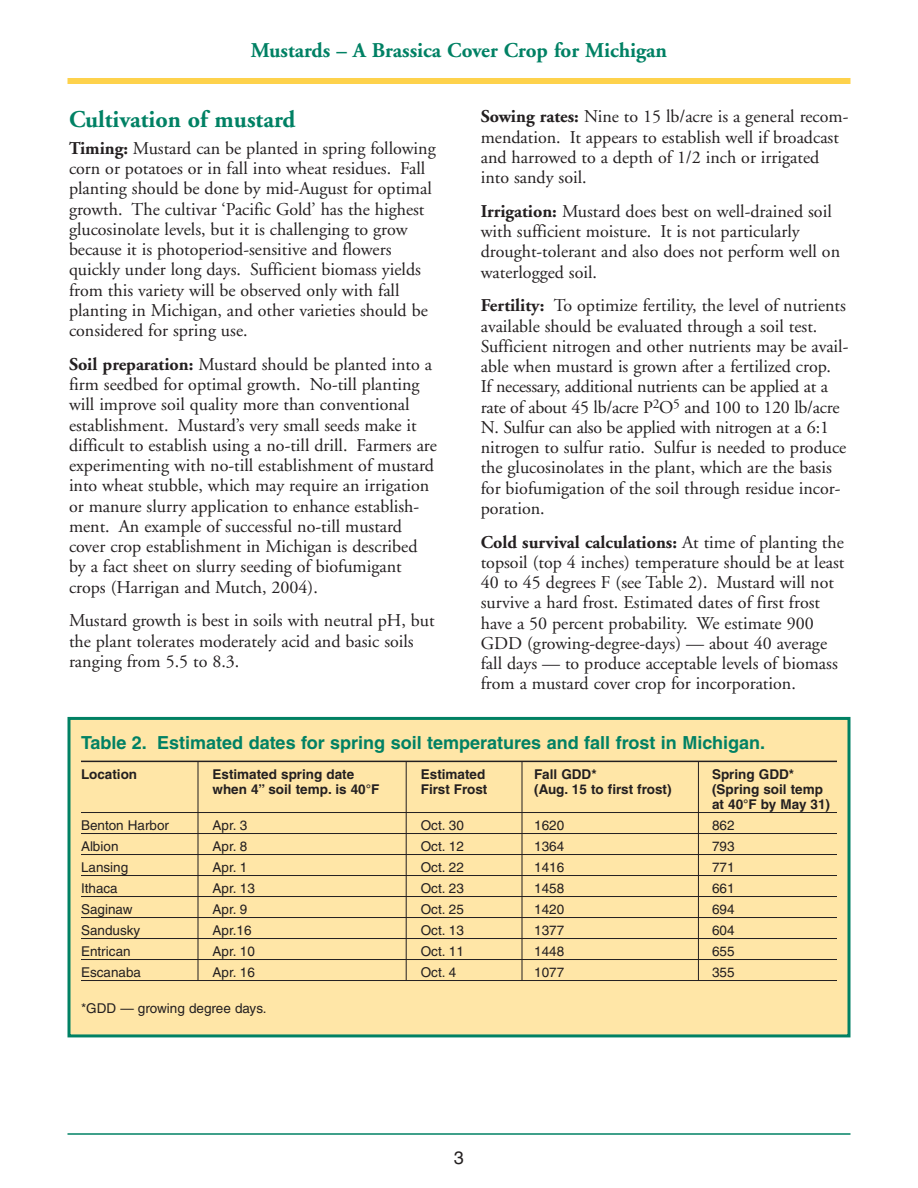
<style>
.page{position:relative;width:918px;height:1188px;background:#fff}
.page>*{position:absolute;margin:0;border:0;box-sizing:border-box;transform-origin:0 0}
.t1{font:700 24px "Adobe Garamond";color:#008164}
.t2{font:700 21px "Adobe Garamond";color:#008164}
.t3{font:18px/20.2px "Adobe Garamond";color:#231f20}
.t4{font:700 18px "Helvetica";color:#008164}
.t5{font:18px "Helvetica";color:#231f20}
.t6{font:13.5px "Helvetica";color:#231f20}
.t7{font:700 13.5px/15px "Helvetica";color:#231f20}
.s1{font-weight:700}
</style>
<div class="page">
<div style="left:68px;top:78px;width:782px;height:6px;background:#fed24c"></div>
<hr style="left:68px;top:1133px;width:782px;height:2px;background:#008164">
<div style="left:69px;top:718px;width:780px;height:318px;background:#ffe6a7"></div>
<hr style="left:81px;top:761px;width:756px;height:1px;background:#231f20">
<hr style="left:81px;top:812px;width:756px;height:1px;background:#231f20">
<hr style="left:81px;top:833px;width:756px;height:1px;background:#231f20">
<hr style="left:81px;top:854px;width:756px;height:1px;background:#231f20">
<hr style="left:81px;top:875px;width:756px;height:1px;background:#231f20">
<hr style="left:81px;top:896px;width:756px;height:1px;background:#231f20">
<hr style="left:81px;top:917px;width:756px;height:1px;background:#231f20">
<hr style="left:81px;top:938px;width:756px;height:1px;background:#231f20">
<hr style="left:81px;top:959px;width:756px;height:1px;background:#231f20">
<hr style="left:81px;top:980px;width:756px;height:1px;background:#231f20">
<div style="left:68px;top:717px;width:782px;height:320px;border:3px solid #008164"></div>
<hr style="left:198px;top:761px;width:1px;height:219px;background:#231f20">
<hr style="left:406px;top:761px;width:1px;height:219px;background:#231f20">
<hr style="left:522px;top:761px;width:1px;height:219px;background:#231f20">
<hr style="left:698px;top:761px;width:1px;height:219px;background:#231f20">
<p class="t2" style="left:251px;top:42px;width:418px">Mustards – A Brassica Cover Crop for Michigan</p>
<h1 class="t1" style="left:69px;top:110px;width:228px">Cultivation of mustard</h1>
<p class="t3" style="left:69px;top:140px;width:368px"><span class="s1">Timing:</span> Mustard can be planted in spring following corn or potatoes or in fall into wheat residues. Fall planting should be done by mid-August for optimal growth. The cultivar ‘Pacific Gold’ has the highest glucosinolate levels, but it is challenging to grow because it is photoperiod-sensitive and flowers quickly under long days. Sufficient biomass yields from this variety will be observed only with fall planting in Michigan, and other varieties should be considered for spring use.</p>
<p class="t3" style="left:69px;top:356px;width:369px"><span class="s1">Soil preparation:</span> Mustard should be planted into a firm seedbed for optimal growth. No-till planting will improve soil quality more than conventional establishment. Mustard’s very small seeds make it difficult to establish using a no-till drill. Farmers are experimenting with no-till establishment of mustard into wheat stubble, which may require an irrigation or manure slurry application to enhance establish&shy;ment. An example of successful no-till mustard cover crop establishment in Michigan is described by a fact sheet on slurry seeding of biofumigant crops (Harrigan and Mutch, 2004).</p>
<p class="t3" style="left:69px;top:612px;width:367px">Mustard growth is best in soils with neutral pH, but the plant tolerates moderately acid and basic soils ranging from 5.5 to 8.3.</p>
<p class="t3" style="left:481px;top:108px;width:369px"><span class="s1">Sowing rates:</span> Nine to 15 lb/acre is a general recom&shy;mendation. It appears to establish well if broadcast and harrowed to a depth of 1/2 inch or irrigated into sandy soil.</p>
<p class="t3" style="left:481px;top:203px;width:361px"><span class="s1">Irrigation:</span> Mustard does best on well-drained soil with sufficient moisture. It is not particularly drought-tolerant and also does not perform well on waterlogged soil.</p>
<p class="t3" style="left:481px;top:297px;width:369px"><span class="s1">Fertility:</span> To optimize fertility, the level of nutrients available should be evaluated through a soil test.<br>Sufficient nitrogen and other nutrients may be avail&shy;able when mustard is grown after a fertilized crop.<br>If necessary, additional nutrients can be applied at a rate of about 45 lb/acre P<sup>2</sup>O<sup>5</sup> and 100 to 120 lb/acre N. Sulfur can also be applied with nitrogen at a 6:1 nitrogen to sulfur ratio. Sulfur is needed to produce the glucosinolates in the plant, which are the basis for biofumigation of the soil through residue incor&shy;poration.</p>
<p class="t3" style="left:481px;top:534px;width:365px"><span class="s1">Cold survival calculations:</span> At time of planting the topsoil (top 4 inches) temperature should be at least 40 to 45 degrees F (see Table 2). Mustard will not survive a hard frost. Estimated dates of first frost have a 50 percent probability. We estimate 900<br>GDD (growing-degree-days) — about 40 average fall days — to produce acceptable levels of biomass from a mustard cover crop for incorporation.</p>
<p class="t4" style="left:81px;top:736px;width:686px">Table 2. Estimated dates for spring soil temperatures and fall frost in Michigan.</p>
<p class="t7" style="left:81px;top:768px;width:58px">Location</p>
<p class="t7" style="left:213px;top:768px;width:143px">Estimated spring date</p>
<p class="t7" style="left:421px;top:768px;width:66px">Estimated</p>
<p class="t7" style="left:534px;top:768px;width:64px">Fall GDD*</p>
<p class="t7" style="left:712px;top:768px;width:84px">Spring GDD*</p>
<p class="t7" style="left:213px;top:783px;width:168px">when 4” soil temp. is 40°F</p>
<p class="t7" style="left:421px;top:783px;width:68px">First Frost</p>
<p class="t7" style="left:534px;top:783px;width:139px">(Aug. 15 to first frost)</p>
<p class="t7" style="left:712px;top:783px;width:120px">(Spring soil temp at 40°F by May 31)</p>
<p class="t6" style="left:81px;top:821px;width:90px">Benton Harbor</p>
<p class="t6" style="left:213px;top:821px;width:36px">Apr. 3</p>
<p class="t6" style="left:421px;top:821px;width:45px">Oct. 30</p>
<p class="t6" style="left:534px;top:821px;width:32px">1620</p>
<p class="t6" style="left:712px;top:821px;width:24px">862</p>
<p class="t6" style="left:81px;top:842px;width:39px">Albion</p>
<p class="t6" style="left:213px;top:842px;width:36px">Apr. 8</p>
<p class="t6" style="left:421px;top:842px;width:45px">Oct. 12</p>
<p class="t6" style="left:534px;top:842px;width:32px">1364</p>
<p class="t6" style="left:712px;top:842px;width:24px">793</p>
<p class="t6" style="left:81px;top:863px;width:49px">Lansing</p>
<p class="t6" style="left:213px;top:863px;width:36px">Apr. 1</p>
<p class="t6" style="left:421px;top:863px;width:45px">Oct. 22</p>
<p class="t6" style="left:534px;top:863px;width:32px">1416</p>
<p class="t6" style="left:712px;top:863px;width:24px">771</p>
<p class="t6" style="left:81px;top:884px;width:38px">Ithaca</p>
<p class="t6" style="left:213px;top:884px;width:44px">Apr. 13</p>
<p class="t6" style="left:421px;top:884px;width:45px">Oct. 23</p>
<p class="t6" style="left:534px;top:884px;width:32px">1458</p>
<p class="t6" style="left:712px;top:884px;width:24px">661</p>
<p class="t6" style="left:81px;top:905px;width:53px">Saginaw</p>
<p class="t6" style="left:213px;top:905px;width:36px">Apr. 9</p>
<p class="t6" style="left:421px;top:905px;width:45px">Oct. 25</p>
<p class="t6" style="left:534px;top:905px;width:32px">1420</p>
<p class="t6" style="left:712px;top:905px;width:24px">694</p>
<p class="t6" style="left:81px;top:926px;width:61px">Sandusky</p>
<p class="t6" style="left:213px;top:926px;width:41px">Apr.16</p>
<p class="t6" style="left:421px;top:926px;width:45px">Oct. 13</p>
<p class="t6" style="left:534px;top:926px;width:32px">1377</p>
<p class="t6" style="left:712px;top:926px;width:24px">604</p>
<p class="t6" style="left:81px;top:947px;width:51px">Entrican</p>
<p class="t6" style="left:213px;top:947px;width:44px">Apr. 10</p>
<p class="t6" style="left:421px;top:947px;width:45px">Oct. 11</p>
<p class="t6" style="left:534px;top:947px;width:32px">1448</p>
<p class="t6" style="left:712px;top:947px;width:24px">655</p>
<p class="t6" style="left:81px;top:968px;width:62px">Escanaba</p>
<p class="t6" style="left:213px;top:968px;width:44px">Apr. 16</p>
<p class="t6" style="left:421px;top:968px;width:37px">Oct. 4</p>
<p class="t6" style="left:534px;top:968px;width:32px">1077</p>
<p class="t6" style="left:712px;top:968px;width:24px">355</p>
<p class="t6" style="left:81px;top:1004px;width:187px">*GDD — growing degree days.</p>
<p class="t5" style="left:454px;top:1151px;width:12px">3</p>
</div>
